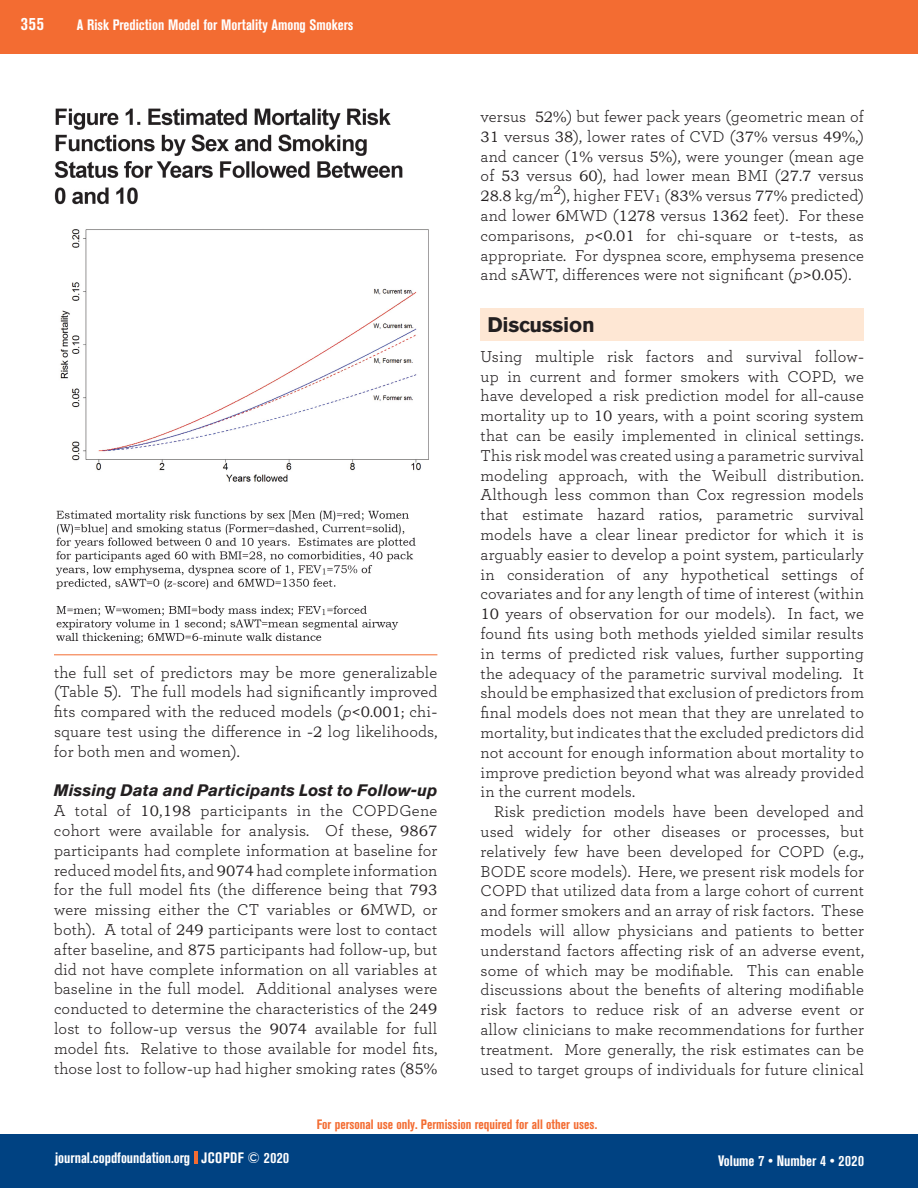
<style>
.page{position:relative;width:918px;height:1188px;background:#fff}
.page>*{position:absolute;margin:0;border:0;box-sizing:border-box;transform-origin:0 0}
.t1{font:700 21px "Akzidenz Grotesk BE";letter-spacing:-.01em;color:#231f20}
.t2{font:700 condensed 18px "Akzidenz Grotesk BE";color:#fff}
.t3{font:16.5px/19.8px "Breathe";letter-spacing:.01em;color:#231f20;text-align:justify}
.t4{font:italic 700 16.5px "Akzidenz Grotesk BQ";color:#231f20}
.t5{font:700 condensed 15px "Akzidenz Grotesk BE";color:#fff}
.t6{font:700 condensed 13.5px "Akzidenz Grotesk BE";color:#f36c32}
.s1{font-family:"Bookman Old Style";font-size:15px}
.s2{font-style:italic}
.s3{font-family:"Bookman Old Style";font-size:9.6px}
</style>
<div class="page">
<div style="left:0;top:1134px;width:918px;height:54px;background:#004282"></div>
<div style="left:0;top:0;width:918px;height:54px;background:#f36c32"></div>
<svg style="left:194px;top:1152px;width:3px;height:12px"></svg>
<img style="left:54px;top:109px;width:375px;height:535px">
<hr style="left:54px;top:655px;width:383px;height:1px;background:#f36c32">
<div style="left:481px;top:308px;width:383px;height:32px;background:#fee7d4"></div>
<p class="t2" style="left:21px;top:13px;width:25px">355</p>
<p class="t5" style="left:77px;top:16px;width:278px">A Risk Prediction Model for Mortality Among Smokers</p>
<p class="t3" style="left:54px;top:661px;width:385px">the full set of predictors may be more generalizable (Table <span class="s1">5</span>). The full models had significantly improved fits compared with the reduced models (<span class="s2">p</span><span class="s1">&lt;0</span>.<span class="s1">001</span>; chi&shy;square test using the difference in <span class="s1">-2</span> log likelihoods, for both men and women).</p>
<p class="t4" style="left:54px;top:781px;width:385px">Missing Data and Participants Lost to Follow-up</p>
<p class="t3" style="left:54px;top:800px;width:385px">A total of <span class="s1">10</span>,<span class="s1">198</span> participants in the COPDGene cohort were available for analysis. Of these, <span class="s1">9867 </span>participants had complete information at baseline for reduced model fits, and <span class="s1">9074</span> had complete information for the full model fits (the difference being that <span class="s1">793 </span>were missing either the CT variables or <span class="s1">6</span>MWD, or both). A total of <span class="s1">249</span> participants were lost to contact after baseline, and <span class="s1">875</span> participants had follow<span class="s1">-</span>up, but did not have complete information on all variables at baseline in the full model. Additional analyses were conducted to determine the characteristics of the <span class="s1">249 </span>lost to follow<span class="s1">-</span>up versus the <span class="s1">9074</span> available for full model fits. Relative to those available for model fits, those lost to follow<span class="s1">-</span>up had higher smoking rates (<span class="s1">85%</span></p>
<p class="t3" style="left:481px;top:106px;width:385px">versus <span class="s1">52%</span>) but fewer pack years (geometric mean of <span class="s1">31</span> versus <span class="s1">38</span>), lower rates of CVD (<span class="s1">37%</span> versus <span class="s1">49%</span>,) and cancer (<span class="s1">1%</span> versus <span class="s1">5%</span>), were younger (mean age of <span class="s1">53</span> versus <span class="s1">60</span>), had lower mean BMI (<span class="s1">27</span>.<span class="s1">7</span> versus <span class="s1">28</span>.<span class="s1">8</span> kg/m<sup>2</sup>), higher FEV<span class="s3">1</span> (<span class="s1">83%</span> versus <span class="s1">77%</span> predicted) and lower <span class="s1">6</span>MWD (<span class="s1">1278</span> versus <span class="s1">1362</span> feet). For these comparisons, <span class="s2">p</span><span class="s1">&lt;0</span>.<span class="s1">01</span> for chi<span class="s1">-</span>square or t<span class="s1">-</span>tests, as appropriate. For dyspnea score, emphysema presence and sAWT, differences were not significant (<span class="s2">p</span><span class="s1">&gt;0</span>.<span class="s1">05</span>).</p>
<p class="t1" style="left:487px;top:312px;width:109px">Discussion</p>
<p class="t3" style="left:481px;top:346px;width:385px">Using multiple risk factors and survival follow&shy;up in current and former smokers with COPD, we have developed a risk prediction model for all<span class="s1">-</span>cause mortality up to <span class="s1">10</span> years, with a point scoring system that can be easily implemented in clinical settings.<br>This risk model was created using a parametric survival modeling approach, with the Weibull distribution.<br>Although less common than Cox regression models that estimate hazard ratios, parametric survival models have a clear linear predictor for which it is arguably easier to develop a point system, particularly in consideration of any hypothetical settings of covariates and for any length of time of interest (within <span class="s1">10</span> years of observation for our models). In fact, we found fits using both methods yielded similar results in terms of predicted risk values, further supporting the adequacy of the parametric survival modeling. It should be emphasized that exclusion of predictors from final models does not mean that they are unrelated to mortality, but indicates that the excluded predictors did not account for enough information about mortality to improve prediction beyond what was already provided in the current models.</p>
<p class="t3" style="left:481px;top:801px;width:385px;text-indent:13px">Risk prediction models have been developed and used widely for other diseases or processes, but relatively few have been developed for COPD (e.g., BODE score models). Here, we present risk models for COPD that utilized data from a large cohort of current and former smokers and an array of risk factors. These models will allow physicians and patients to better understand factors affecting risk of an adverse event, some of which may be modifiable. This can enable discussions about the benefits of altering modifiable risk factors to reduce risk of an adverse event or allow clinicians to make recommendations for further treatment. More generally, the risk estimates can be used to target groups of individuals for future clinical</p>
<p class="t6" style="left:317px;top:1117px;width:282px">For personal use only. Permission required for all other uses.</p>
<p class="t5" style="left:55px;top:1149px;width:236px">journal.copdfoundation.org JCOPDF © 2020</p>
<p class="t5" style="left:718px;top:1152px;width:147px">Volume 7 • Number 4 • 2020</p>
</div>
